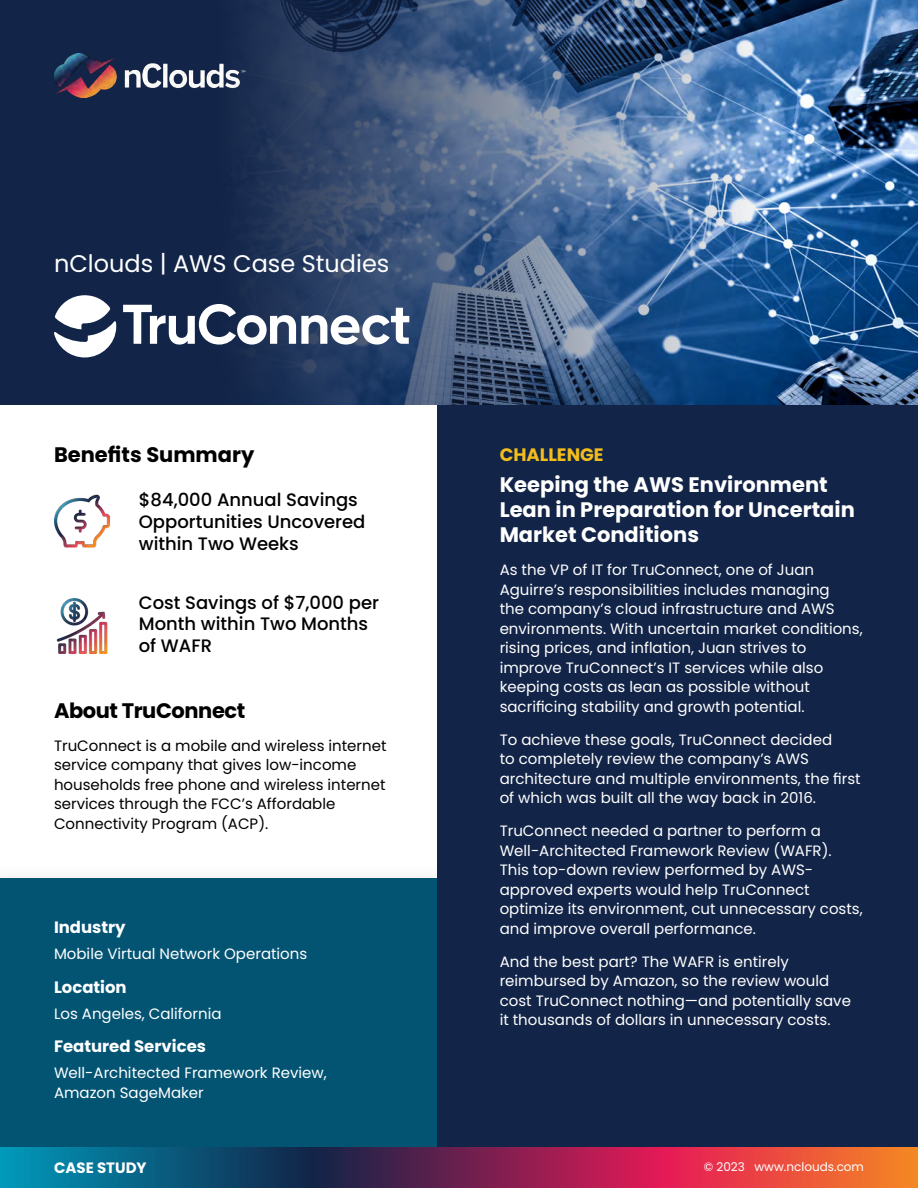
<style>
.page{position:relative;width:918px;height:1188px;background:#fff}
.page>*{position:absolute;margin:0;border:0;box-sizing:border-box;transform-origin:0 0}
.t1{font:24px "Poppins";color:#fff}
.t2{font:700 21px/25.2px "Poppins";color:#fff}
.t3{font:700 21px "Poppins";letter-spacing:-.02em;color:#000}
.t4{font:700 21px "Poppins";color:#000}
.t5{font:500 18px/21.6px "Poppins";color:#000}
.t6{font:700 18px "Poppins";color:#f2bd1c}
.t7{font:700 16.5px "Poppins";color:#fff}
.t8{font:15px/19.5px "Poppins";color:#fff}
.t9{font:15px/19.5px "Poppins";color:#000}
.t10{font:700 15px "Poppins";color:#fff}
.t11{font:12px "Poppins";color:#fff}
</style>
<div class="page">
<div style="left:0;top:878px;width:437px;height:281px;background:#035473"></div>
<div style="left:437px;top:405px;width:481px;height:742px;background:#122447"></div>
<img style="left:0;top:0;width:918px;height:405px">
<img style="left:54px;top:54px;width:191px;height:44px">
<svg style="left:0;top:1147px;width:918px;height:41px;background:#72425b"></svg>
<img style="left:54px;top:494px;width:55px;height:54px">
<img style="left:56px;top:598px;width:52px;height:55px">
<svg style="left:123px;top:304px;width:286px;height:41px"></svg>
<svg style="left:54px;top:295px;width:62px;height:62px"></svg>
<h1 class="t1" style="left:54px;top:250px;width:337px">nClouds | AWS Case Studies</h1>
<h2 class="t4" style="left:54px;top:443px;width:202px">Benefits Summary</h2>
<p class="t5" style="left:139px;top:489px;width:228px">$84,000 Annual Savings<br>Opportunities Uncovered within Two Weeks</p>
<p class="t5" style="left:139px;top:592px;width:242px">Cost Savings of $7,000 per<br>Month within Two Months of WAFR</p>
<h2 class="t3" style="left:54px;top:698px;width:193px">About TruConnect</h2>
<p class="t9" style="left:54px;top:736px;width:334px">TruConnect is a mobile and wireless internet service company that gives low-income households free phone and wireless internet services through the FCC’s Affordable Connectivity Program (ACP).</p>
<p class="t7" style="left:54px;top:918px;width:73px">Industry</p>
<p class="t8" style="left:54px;top:944px;width:255px">Mobile Virtual Network Operations</p>
<p class="t7" style="left:54px;top:977px;width:74px">Location</p>
<p class="t8" style="left:54px;top:1004px;width:169px">Los Angeles, California</p>
<p class="t7" style="left:54px;top:1037px;width:154px">Featured Services</p>
<p class="t8" style="left:54px;top:1063px;width:274px">Well-Architected Framework Review,<br>Amazon SageMaker</p>
<p class="t6" style="left:500px;top:444px;width:106px">CHALLENGE</p>
<h2 class="t2" style="left:500px;top:472px;width:357px">Keeping the AWS Environment<br>Lean in Preparation for Uncertain<br>Market Conditions</h2>
<p class="t8" style="left:500px;top:560px;width:365px">As the VP of IT for TruConnect, one of Juan Aguirre’s responsibilities includes managing<br>the company’s cloud infrastructure and AWS environments. With uncertain market conditions, rising prices, and inflation, Juan strives to improve TruConnect’s IT services while also keeping costs as lean as possible without sacrificing stability and growth potential.</p>
<p class="t8" style="left:500px;top:730px;width:363px">To achieve these goals, TruConnect decided<br>to completely review the company’s AWS architecture and multiple environments, the first of which was built all the way back in 2016.</p>
<p class="t8" style="left:500px;top:821px;width:365px">TruConnect needed a partner to perform a Well-Architected Framework Review (WAFR).<br>This top-down review performed by AWS&shy;approved experts would help TruConnect optimize its environment, cut unnecessary costs, and improve overall performance.</p>
<p class="t8" style="left:500px;top:952px;width:353px">And the best part? The WAFR is entirely reimbursed by Amazon, so the review would cost TruConnect nothing—and potentially save it thousands of dollars in unnecessary costs.</p>
<p class="t10" style="left:54px;top:1159px;width:94px">CASE STUDY</p>
<p class="t11" style="left:704px;top:1160px;width:162px">© 2023 www.nclouds.com</p>
</div>
